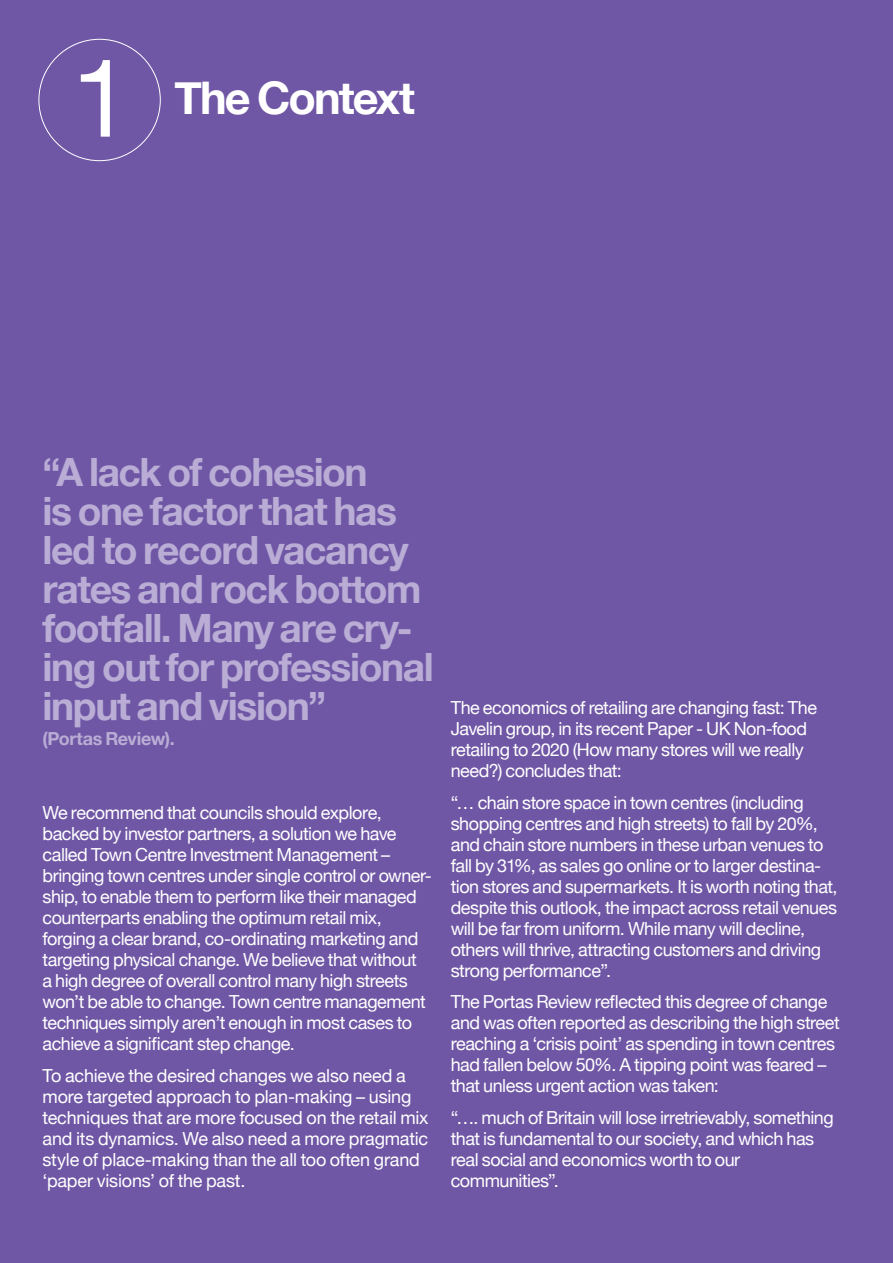
<style>
.page{position:relative;width:893px;height:1263px;background:#6f57a5}
.page>*{position:absolute;margin:0;border:0;box-sizing:border-box;transform-origin:0 0}
.t1{font:108px "Helvetica Neue";color:#fff}
.t2{font:700 45px "Helvetica Neue";letter-spacing:-.04em;color:#fff}
.t3{font:700 39px/39px "Helvetica Neue";letter-spacing:-.035em;color:#b9add5}
.t4{font:18px/21px "Helvetica Neue";letter-spacing:-.025em;color:#fff}
.t5{font:700 18px "Helvetica Neue";letter-spacing:-.02em;color:#b9add5}
</style>
<div class="page">
<h1 class="t1" style="left:71px;top:20px;width:62px">1</h1>
<h2 class="t2" style="left:174px;top:63px;width:242px">The Context</h2>
<h3 class="t3" style="left:43px;top:453px;width:393px">“A lack of cohesion<br>is one factor that has led to record vacancy rates and rock bottom footfall. Many are cry&shy;ing out for professional input and vision”</h3>
<p class="t5" style="left:43px;top:725px;width:134px">(Portas Review).</p>
<p class="t4" style="left:43px;top:803px;width:391px">We recommend that councils should explore, backed by investor partners, a solution we have called Town Centre Investment Management – bringing town centres under single control or owner&shy;ship, to enable them to perform like their managed counterparts enabling the optimum retail mix, forging a clear brand, co-ordinating marketing and targeting physical change. We believe that without<br>a high degree of overall control many high streets won’t be able to change. Town centre management techniques simply aren’t enough in most cases to achieve a significant step change.</p>
<p class="t4" style="left:43px;top:1066px;width:387px">To achieve the desired changes we also need a more targeted approach to plan-making – using techniques that are more focused on the retail mix and its dynamics. We also need a more pragmatic style of place-making than the all too often grand ‘paper visions’ of the past.</p>
<p class="t4" style="left:451px;top:698px;width:368px">The economics of retailing are changing fast: The Javelin group, in its recent Paper - UK Non-food retailing to 2020 (How many stores will we really need?) concludes that:</p>
<p class="t4" style="left:451px;top:793px;width:388px">“… chain store space in town centres (including shopping centres and high streets) to fall by 20%, and chain store numbers in these urban venues to fall by 31%, as sales go online or to larger destina&shy;tion stores and supermarkets. It is worth noting that, despite this outlook, the impact across retail venues will be far from uniform. While many will decline, others will thrive, attracting customers and driving strong performance”.</p>
<p class="t4" style="left:451px;top:992px;width:390px">The Portas Review reflected this degree of change and was often reported as describing the high street reaching a ‘crisis point’ as spending in town centres had fallen below 50%. A tipping point was feared – that unless urgent action was taken:</p>
<p class="t4" style="left:451px;top:1108px;width:385px">“…. much of Britain will lose irretrievably, something that is fundamental to our society, and which has real social and economics worth to our communities”.</p>
</div>
